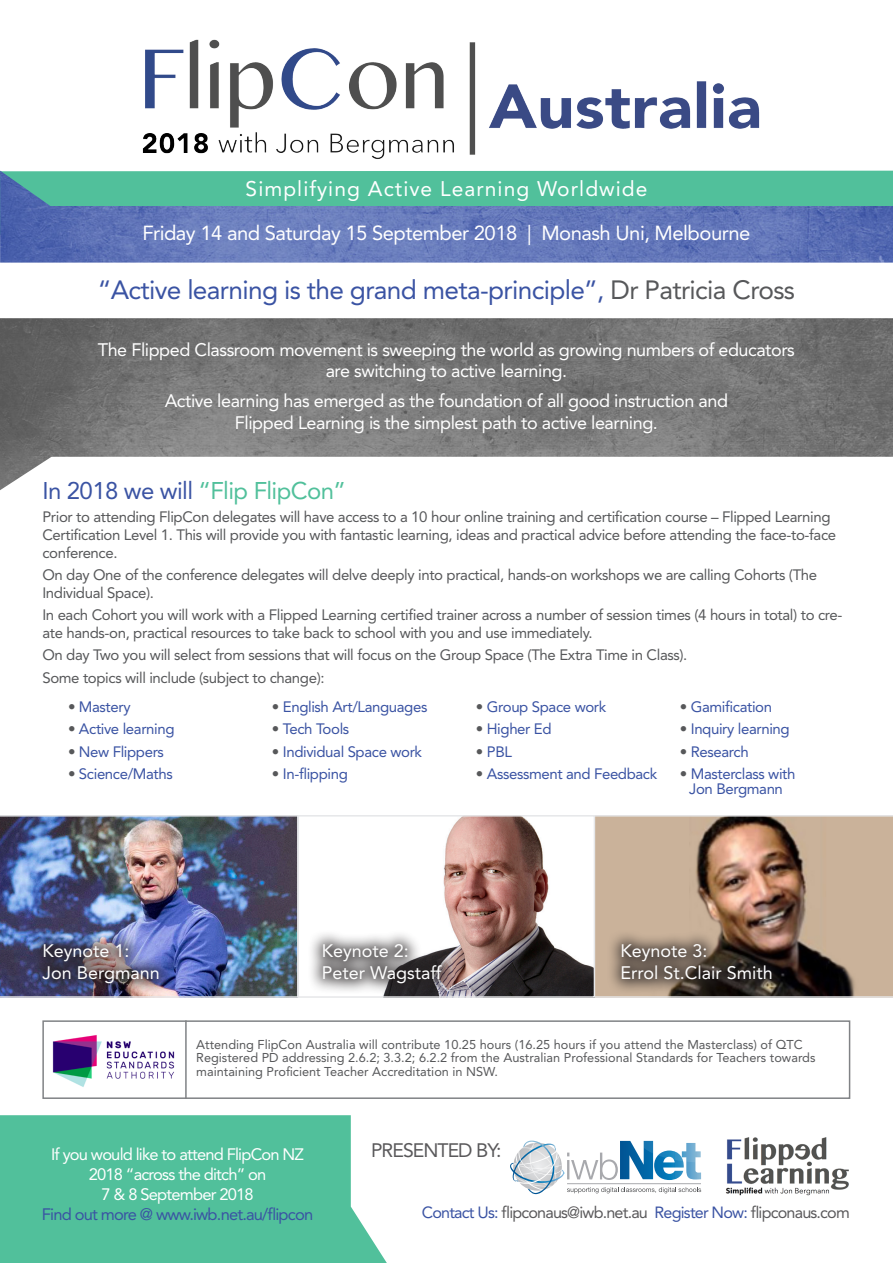
<style>
.page{position:relative;width:893px;height:1263px;background:#fff}
.page>*{position:absolute;margin:0;border:0;box-sizing:border-box;transform-origin:0 0}
.t1{font:26.25px "Avenir LT Std";letter-spacing:-.025em;color:#3a53a3}
.t2{font:24px "Avenir LT Std";letter-spacing:-.025em;color:#51c09b}
.t3{font:21px "Avenir LT Std";letter-spacing:.05em;color:#fff}
.t4{font:20.25px "Avenir LT Std";letter-spacing:-.025em;color:#fff}
.t5{font:19.35px "Avenir LT Std";letter-spacing:-.05em;color:#5a595b}
.t6{font:18px/21.6px "Avenir LT Std";letter-spacing:-.025em;color:#fff;text-align:center}
.t7{font:18px/21.6px "Avenir LT Std";color:#fff}
.t8{font:16.5px/19.8px "Avenir LT Std";letter-spacing:-.05em;color:#fff;text-align:center}
.t9{font:16.2px "Avenir LT Std";letter-spacing:-.05em;color:#5a595b}
.t10{font:15px/18px "Avenir LT Std";letter-spacing:-.025em;color:#57585a}
.t11{font:15px "Avenir LT Std";letter-spacing:-.025em;color:#3a53a3}
.t12{font:12.75px/13.5px "Avenir LT Std";color:#57585a}
.s1{color:#57585a}
.s2{color:#3a53a3}
</style>
<div class="page">
<svg style="left:0;top:1115px;width:387px;height:148px;background:#5ec4a2"></svg>
<img style="left:142px;top:39px;width:618px;height:120px">
<img style="left:0;top:171px;width:893px;height:92px">
<img style="left:0;top:815px;width:298px;height:183px">
<svg style="left:595px;top:815px;width:298px;height:183px;background:#b09580"></svg>
<img style="left:443px;top:818px;width:149px;height:177px">
<div style="left:298px;top:815px;width:297px;height:183px;border:2px solid #e6e7e9"></div>
<svg style="left:510px;top:1140px;width:191px;height:55px"></svg>
<hr style="left:567px;top:1183px;width:134px;height:1px;background:#a8a9ad">
<img style="left:726px;top:1137px;width:123px;height:59px">
<img style="left:0;top:318px;width:893px;height:172px">
<img style="left:52px;top:1035px;width:123px;height:52px">
<div style="left:42px;top:1020px;width:808px;height:79px;border:2px solid #808285"></div>
<hr style="left:185px;top:1020px;width:2px;height:79px;background:#808285">
<div style="left:27px;top:929px;width:147px;height:69px;background:#231f20;opacity:.75"></div>
<div style="left:308px;top:929px;width:150px;height:69px;background:#231f20;opacity:.75"></div>
<div style="left:606px;top:929px;width:181px;height:66px;background:#231f20;opacity:.75"></div>
<p class="t3" style="left:246px;top:177px;width:403px">Simplifying Active Learning Worldwide</p>
<p class="t4" style="left:142px;top:221px;width:609px">Friday 14 and Saturday 15 September 2018 | Monash Uni, Melbourne</p>
<p class="t1" style="left:98px;top:275px;width:699px">“Active learning is the grand meta-principle”, <span class="s1">Dr Patricia Cross</span></p>
<p class="t6" style="left:98px;top:339px;width:699px">The Flipped Classroom movement is sweeping the world as growing numbers of educators are switching to active learning.</p>
<p class="t6" style="left:165px;top:390px;width:565px">Active learning has emerged as the foundation of all good instruction and<br>Flipped Learning is the simplest path to active learning.</p>
<p class="t2" style="left:42px;top:477px;width:305px"><span class="s2">In 2018 we will</span> “Flip FlipCon”</p>
<p class="t10" style="left:42px;top:507px;width:795px">Prior to attending FlipCon delegates will have access to a 10 hour online training and certification course – Flipped Learning<br>Certification Level 1. This will provide you with fantastic learning, ideas and practical advice before attending the face-to-face conference.</p>
<p class="t10" style="left:42px;top:566px;width:776px">On day One of the conference delegates will delve deeply into practical, hands-on workshops we are calling Cohorts (The<br>Individual Space).</p>
<p class="t10" style="left:42px;top:606px;width:801px">In each Cohort you will work with a Flipped Learning certified trainer across a number of session times (4 hours in total) to cre&shy;ate hands-on, practical resources to take back to school with you and use immediately.</p>
<p class="t10" style="left:42px;top:646px;width:646px">On day Two you will select from sessions that will focus on the Group Space (The Extra Time in Class).</p>
<p class="t10" style="left:42px;top:669px;width:284px">Some topics will include (subject to change):</p>
<p class="t11" style="left:68px;top:698px;width:64px"><span class="s1">•</span> Mastery</p>
<p class="t11" style="left:68px;top:720px;width:108px"><span class="s1">•</span> Active learning</p>
<p class="t11" style="left:68px;top:743px;width:97px"><span class="s1">•</span> New Flippers</p>
<p class="t11" style="left:68px;top:765px;width:106px"><span class="s1">•</span> Science/Maths</p>
<p class="t11" style="left:680px;top:698px;width:94px"><span class="s1">•</span> Gamification</p>
<p class="t11" style="left:680px;top:720px;width:111px"><span class="s1">•</span> Inquiry learning</p>
<p class="t11" style="left:680px;top:743px;width:70px"><span class="s1">•</span> Research</p>
<p class="t11" style="left:680px;top:765px;width:117px"><span class="s1">•</span> Masterclass with</p>
<p class="t11" style="left:689px;top:780px;width:95px">Jon Bergmann</p>
<p class="t11" style="left:272px;top:698px;width:157px"><span class="s1">•</span> English Art/Languages</p>
<p class="t11" style="left:272px;top:720px;width:79px"><span class="s1">•</span> Tech Tools</p>
<p class="t11" style="left:272px;top:743px;width:152px"><span class="s1">•</span> Individual Space work</p>
<p class="t11" style="left:272px;top:765px;width:77px"><span class="s1">•</span> In-flipping</p>
<p class="t11" style="left:476px;top:698px;width:132px"><span class="s1">•</span> Group Space work</p>
<p class="t11" style="left:476px;top:720px;width:77px"><span class="s1">•</span> Higher Ed</p>
<p class="t11" style="left:476px;top:743px;width:38px"><span class="s1">•</span> PBL</p>
<p class="t11" style="left:476px;top:765px;width:183px"><span class="s1">•</span> Assessment and Feedback</p>
<p class="t7" style="left:42px;top:940px;width:119px">Keynote 1:<br>Jon Bergmann</p>
<p class="t7" style="left:322px;top:940px;width:121px">Keynote 2:<br>Peter Wagstaff</p>
<p class="t7" style="left:620px;top:940px;width:154px">Keynote 3:<br>Errol St.Clair Smith</p>
<p class="t12" style="left:196px;top:1038px;width:621px">Attending FlipCon Australia will contribute 10.25 hours (16.25 hours if you attend the Masterclass) of QTC<br>Registered PD addressing 2.6.2; 3.3.2; 6.2.2 from the Australian Professional Standards for Teachers towards maintaining Proficient Teacher Accreditation in NSW.</p>
<p class="t8" style="left:42px;top:1145px;width:273px">If you would like to attend FlipCon NZ<br>2018 “across the ditch” on<br>7 &amp; 8 September 2018<br><span class="s2">Find out more @ www.iwb.net.au/flipcon</span></p>
<p class="t5" style="left:371px;top:1139px;width:132px">PRESENTED BY:</p>
<p class="t9" style="left:422px;top:1203px;width:429px"><span class="s2">Contact Us:</span> flipconaus@iwb.net.au <span class="s2">Register Now:</span> flipconaus.com</p>
</div>
